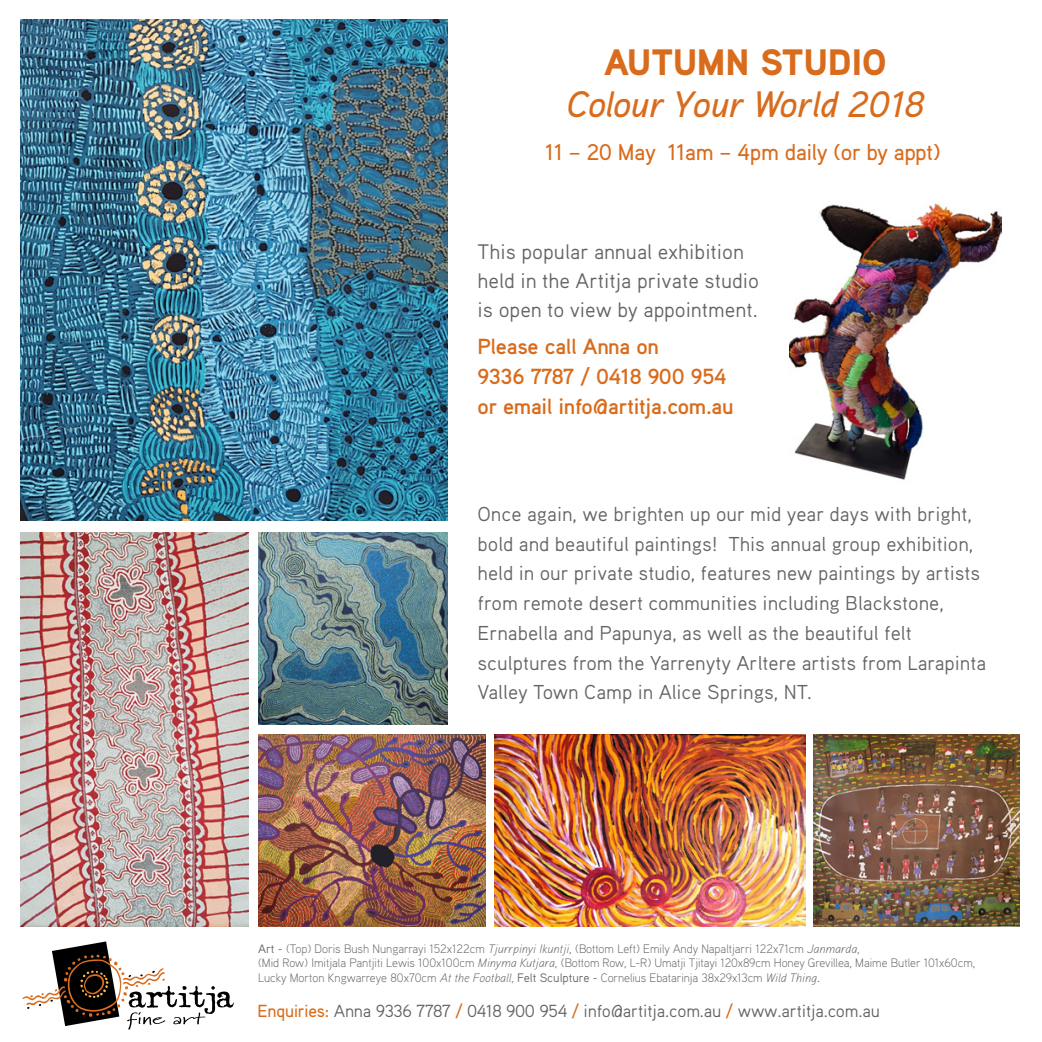
<style>
.page{position:relative;width:1042px;height:1042px;background:#fff}
.page>*{position:absolute;margin:0;border:0;box-sizing:border-box;transform-origin:0 0}
.t1{font:italic 500 36.75px/42px "Aaux Pro";color:#d96c1c;text-align:center}
.t2{font:500 22.75px "Aaux Pro";letter-spacing:-.01em;color:#d96c1c}
.t3{font:700 21.88px/29.8px "Aaux Pro";letter-spacing:-.01em;color:#d96c1c}
.t4{font:21px/28.9px "Aaux Pro";color:#636466}
.t5{font:20.12px/29.8px "Aaux Pro";color:#636466}
.t6{font:17.5px "Aaux Pro";letter-spacing:-.01em;color:#636466}
.t7{font:300 12.25px/14.7px "Aaux Pro";color:#636466}
.s1{font-weight:900;font-style:normal}
.s2{font-weight:400}
.s3{font-style:italic}
.s4{font-weight:500;color:#d96c1c}
</style>
<div class="page">
<img style="left:789px;top:203px;width:213px;height:277px">
<img style="left:20px;top:532px;width:228px;height:394px">
<img style="left:258px;top:532px;width:190px;height:192px">
<img style="left:258px;top:734px;width:228px;height:192px">
<svg style="left:22px;top:941px;width:212px;height:88px"></svg>
<img style="left:20px;top:19px;width:428px;height:501px">
<img style="left:495px;top:734px;width:310px;height:192px">
<img style="left:814px;top:734px;width:205px;height:192px">
<p class="t1" style="left:566px;top:40px;width:360px"><span class="s1">AUTUMN STUDIO<br></span>Colour Your World 2018</p>
<p class="t2" style="left:545px;top:137px;width:397px">11 – 20 May 11am – 4pm daily (or by appt)</p>
<p class="t4" style="left:477px;top:237px;width:283px">This popular annual exhibition held in the Artitja private studio is open to view by appointment.</p>
<p class="t3" style="left:477px;top:331px;width:258px">Please call Anna on<br>9336 7787 / 0418 900 954 or email info@artitja.com.au</p>
<p class="t5" style="left:477px;top:498px;width:510px">Once again, we brighten up our mid year days with bright, bold and beautiful paintings! This annual group exhibition, held in our private studio, features new paintings by artists from remote desert communities including Blackstone, Ernabella and Papunya, as well as the beautiful felt sculptures from the Yarrenyty Arltere artists from Larapinta Valley Town Camp in Alice Springs, NT.</p>
<p class="t7" style="left:258px;top:940px;width:603px"><span class="s2">Art -</span> (Top) Doris Bush Nungarrayi 152x122cm <span class="s3">Tjurrpinyi Ikuntji</span>, (Bottom Left) Emily Andy Napaltjarri 122x71cm <span class="s3">Janmarda</span>,</p>
<p class="t7" style="left:258px;top:955px;width:719px">(Mid Row) Imitjala Pantjiti Lewis 100x100cm <span class="s3">Minyma Kutjara,</span> (Bottom Row, L-R) Umatji Tjitayi 120x89cm Honey Grevillea, Maime Butler 101x60cm,<br>Lucky Morton Kngwarreye 80x70cm <span class="s3">At the Football,</span> <span class="s2">Felt Sculpture -</span> Cornelius Ebatarinja 38x29x13cm <span class="s3">Wild Thing</span><span class="s2">.</span></p>
<p class="t6" style="left:257px;top:1000px;width:624px"><span class="s4">Enquiries:</span> Anna 9336 7787 <span class="s4">/</span> 0418 900 954 <span class="s4">/</span> info@artitja.com.au <span class="s4">/</span> www.artitja.com.au</p>
</div>
